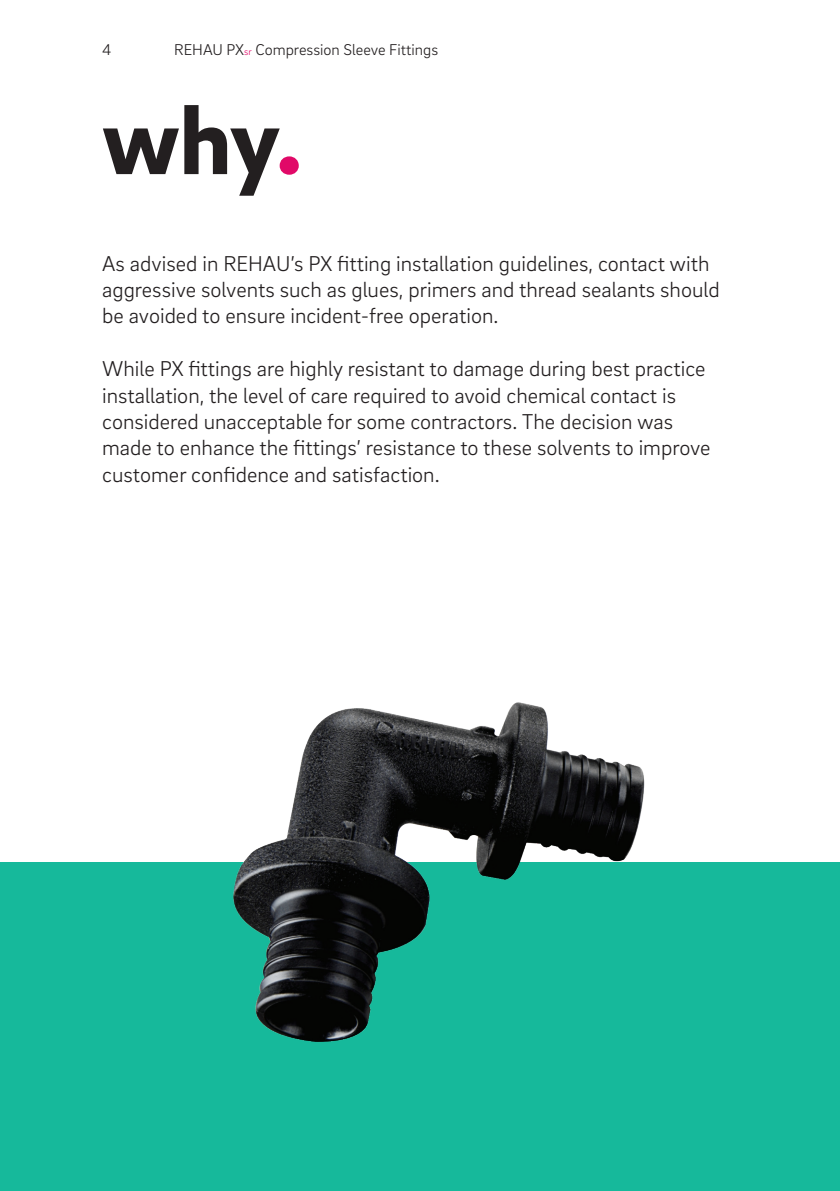
<style>
.page{position:relative;width:840px;height:1191px;background:#fff}
.page>*{position:absolute;margin:0;border:0;box-sizing:border-box;transform-origin:0 0}
.t1{font:900 100px "Brix Sans";color:#231f20}
.t2{font:300 22px/26.4px "Brix Sans";color:#231f20}
.t3{font:300 16px "Brix Sans";color:#231f20}
.s1{font-size:10px;color:#e10968}
.s2{color:#e10968}
</style>
<div class="page">
<div style="left:0;top:862px;width:839px;height:329px;background:#16b99b"></div>
<img style="left:233px;top:702px;width:412px;height:340px">
<p class="t3" style="left:102px;top:39px;width:11px">4</p>
<p class="t3" style="left:174px;top:39px;width:265px">REHAU PX<span class="s1">sr</span> Compression Sleeve Fittings</p>
<h1 class="t1" style="left:102px;top:74px;width:201px">why<span class="s2">.</span></h1>
<p class="t2" style="left:102px;top:249px;width:618px">As advised in REHAU’s PX fitting installation guidelines, contact with aggressive solvents such as glues, primers and thread sealants should be avoided to ensure incident-free operation.</p>
<p class="t2" style="left:102px;top:355px;width:609px">While PX fittings are highly resistant to damage during best practice installation, the level of care required to avoid chemical contact is considered unacceptable for some contractors. The decision was made to enhance the fittings’ resistance to these solvents to improve customer confidence and satisfaction.</p>
</div>
